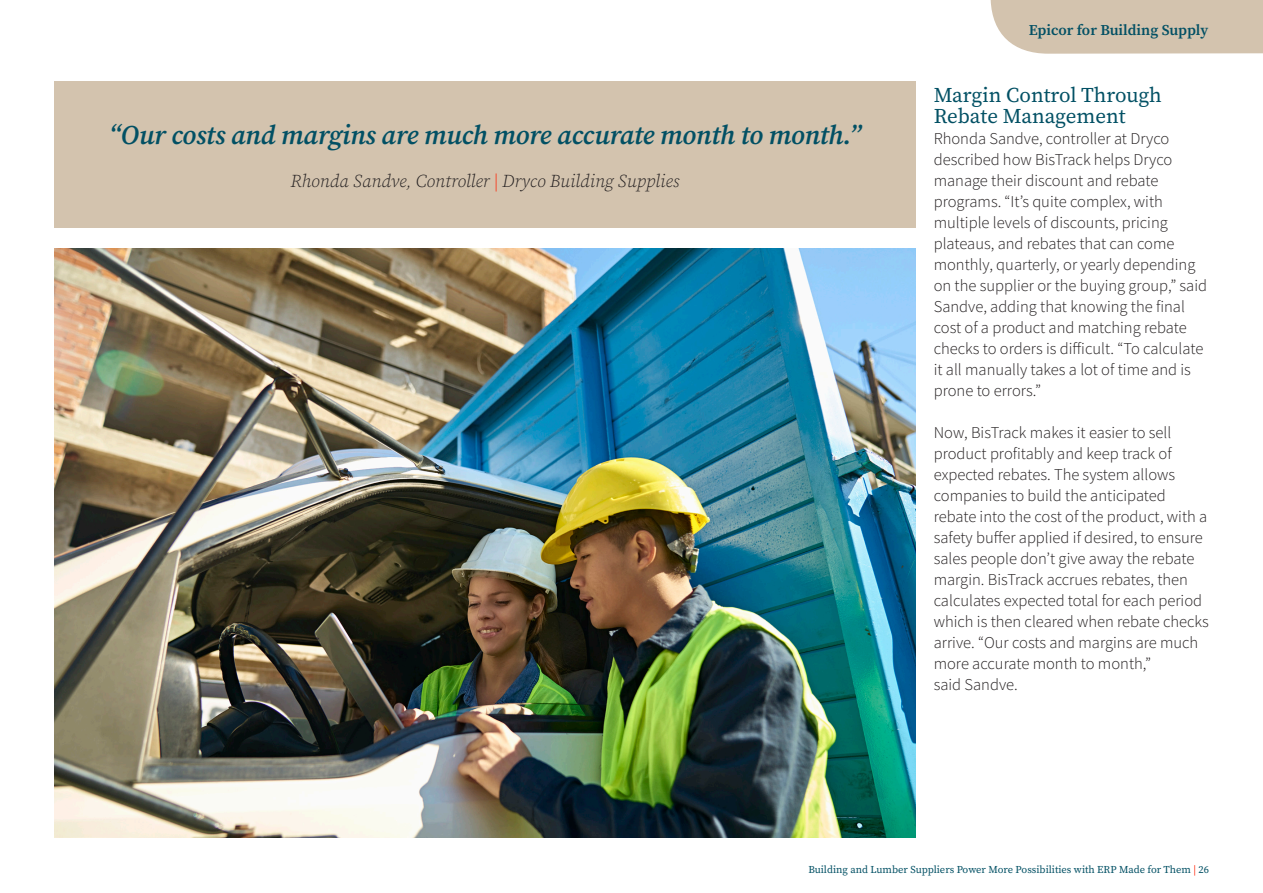
<style>
.page{position:relative;width:1263px;height:893px;background:#fff}
.page>*{position:absolute;margin:0;border:0;box-sizing:border-box;transform-origin:0 0}
.t1{font:italic 600 27px "Source Serif Pro";letter-spacing:-.01em;color:#025064}
.t2{font:21px/21px "Source Serif Pro";letter-spacing:-.005em;color:#025064}
.Author{font:italic 300 18px "Source Serif Pro";color:#231f20}
.Body_Copy{font:300 16.5px/21px "Source Sans Pro";color:#231f20}
.t3{font:600 15px "Source Serif Pro";color:#025064}
.t4{font:10.5px "Source Serif Pro";color:#025064}
.s1{color:#ff2102}
</style>
<div class="page">
<div style="left:991px;top:0;width:272px;height:54px;background:#d3c3ae"></div>
<div style="left:54px;top:81px;width:862px;height:147px;background:#d3c3ae"></div>
<img style="left:54px;top:249px;width:862px;height:588px">
<p class="t1" style="left:108px;top:117px;width:755px">“Our costs and margins are much more accurate month to month.”</p>
<p class="Author" style="left:290px;top:170px;width:390px">Rhonda Sandve, Controller <span class="s1">|</span> Dryco Building Supplies</p>
<p class="t3" style="left:1029px;top:19px;width:181px">Epicor for Building Supply</p>
<h2 class="t2" style="left:934px;top:84px;width:230px">Margin Control Through<br>Rebate Management</h2>
<p class="Body_Copy" style="left:934px;top:128px;width:275px">Rhonda Sandve, controller at Dryco described how BisTrack helps Dryco manage their discount and rebate programs. “It’s quite complex, with multiple levels of discounts, pricing plateaus, and rebates that can come monthly, quarterly, or yearly depending on the supplier or the buying group,” said Sandve, adding that knowing the final cost of a product and matching rebate checks to orders is difficult. “To calculate it all manually takes a lot of time and is prone to errors.”</p>
<p class="Body_Copy" style="left:934px;top:422px;width:277px">Now, BisTrack makes it easier to sell product profitably and keep track of expected rebates. The system allows companies to build the anticipated rebate into the cost of the product, with a safety buffer applied if desired, to ensure sales people don’t give away the rebate margin. BisTrack accrues rebates, then calculates expected total for each period which is then cleared when rebate checks arrive. “Our costs and margins are much more accurate month to month,”<br>said Sandve.</p>
<p class="t4" style="left:808px;top:862px;width:402px">Building and Lumber Suppliers Power More Possibilities with ERP Made for Them <span class="s1">|</span> 26</p>
</div>
